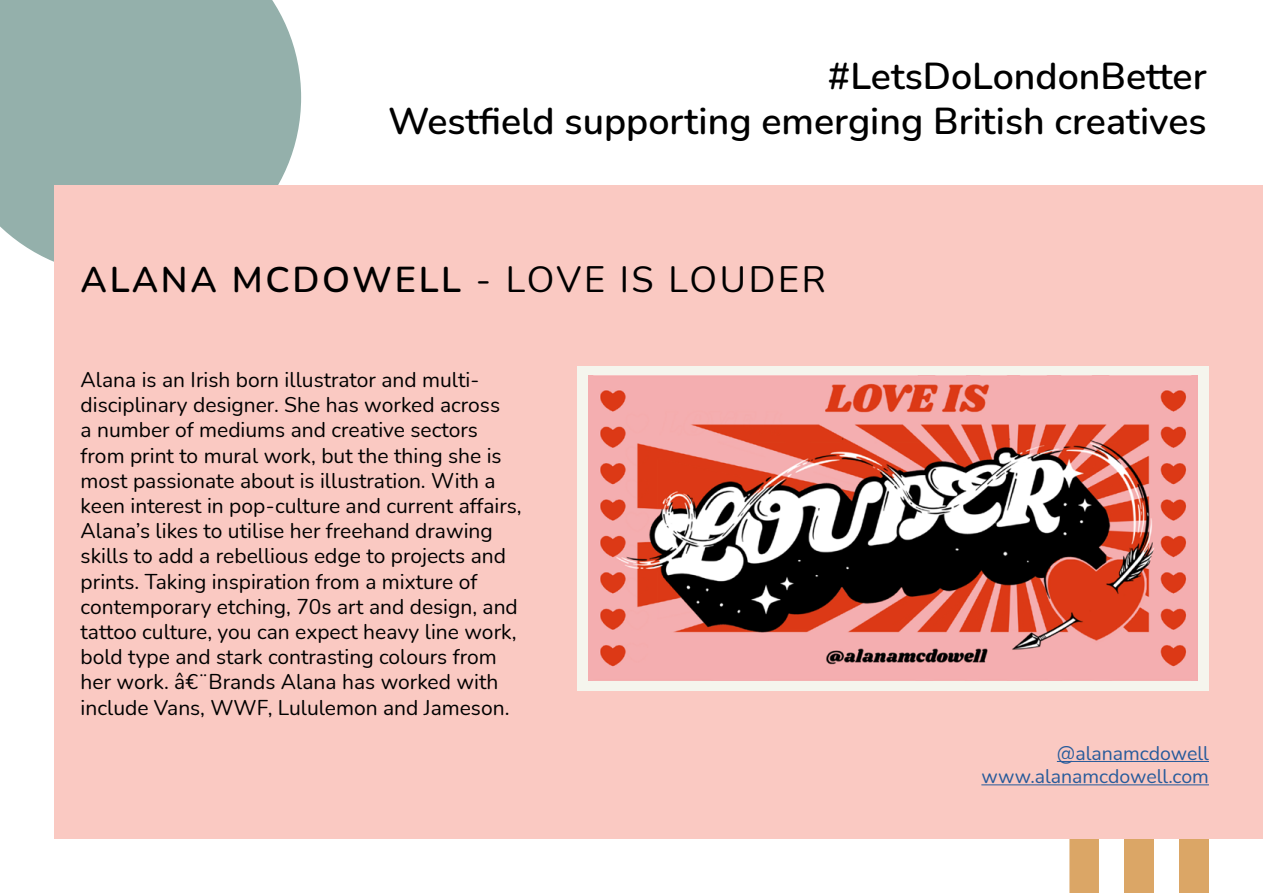
<style>
.page{position:relative;width:1263px;height:893px;background:#fff}
.page>*{position:absolute;margin:0;border:0;box-sizing:border-box;transform-origin:0 0}
.t1{font:600 37.5px/45px "Nunito";color:#000;text-align:right}
.t2{font:600 36px "Nunito";letter-spacing:.075em;color:#000}
.t3{font:21px/25.2px "Nunito";color:#000}
.t4{font:19.5px/23.4px "Nunito";color:#275b9b;text-align:right}
.s1{font-weight:400}
</style>
<div class="page">
<div style="left:1179px;top:558px;width:30px;height:335px;background:#dba666"></div>
<div style="left:1124px;top:558px;width:30px;height:335px;background:#dba666"></div>
<div style="left:1069px;top:558px;width:30px;height:335px;background:#dba666"></div>
<div style="left:0;top:0;width:301px;height:262px;background:#94b0ab"></div>
<div style="left:54px;top:185px;width:1209px;height:654px;background:#fac9c2"></div>
<div style="left:577px;top:366px;width:632px;height:324px;background:#f5f5ed"></div>
<img style="left:589px;top:376px;width:609px;height:304px">
<hr style="left:1057px;top:761px;width:152px;height:1px;background:#275b9b">
<hr style="left:981px;top:784px;width:228px;height:1px;background:#275b9b">
<h1 class="t1" style="left:388px;top:52px;width:820px">#LetsDoLondonBetter<br>Westfield supporting emerging British creatives</h1>
<h2 class="t2" style="left:81px;top:254px;width:747px">ALANA MCDOWELL <span class="s1">- LOVE IS LOUDER</span></h2>
<p class="t3" style="left:81px;top:366px;width:442px">Alana is an Irish born illustrator and multi&shy;disciplinary designer. She has worked across<br>a number of mediums and creative sectors from print to mural work, but the thing she is most passionate about is illustration. With a keen interest in pop-culture and current affairs, Alana’s likes to utilise her freehand drawing skills to add a rebellious edge to projects and prints. Taking inspiration from a mixture of contemporary etching, 70s art and design, and tattoo culture, you can expect heavy line work, bold type and stark contrasting colours from her work. â€¨Brands Alana has worked with include Vans, WWF, Lululemon and Jameson.</p>
<p class="t4" style="left:981px;top:741px;width:229px">@alanamcdowell www.alanamcdowell.com</p>
</div>
